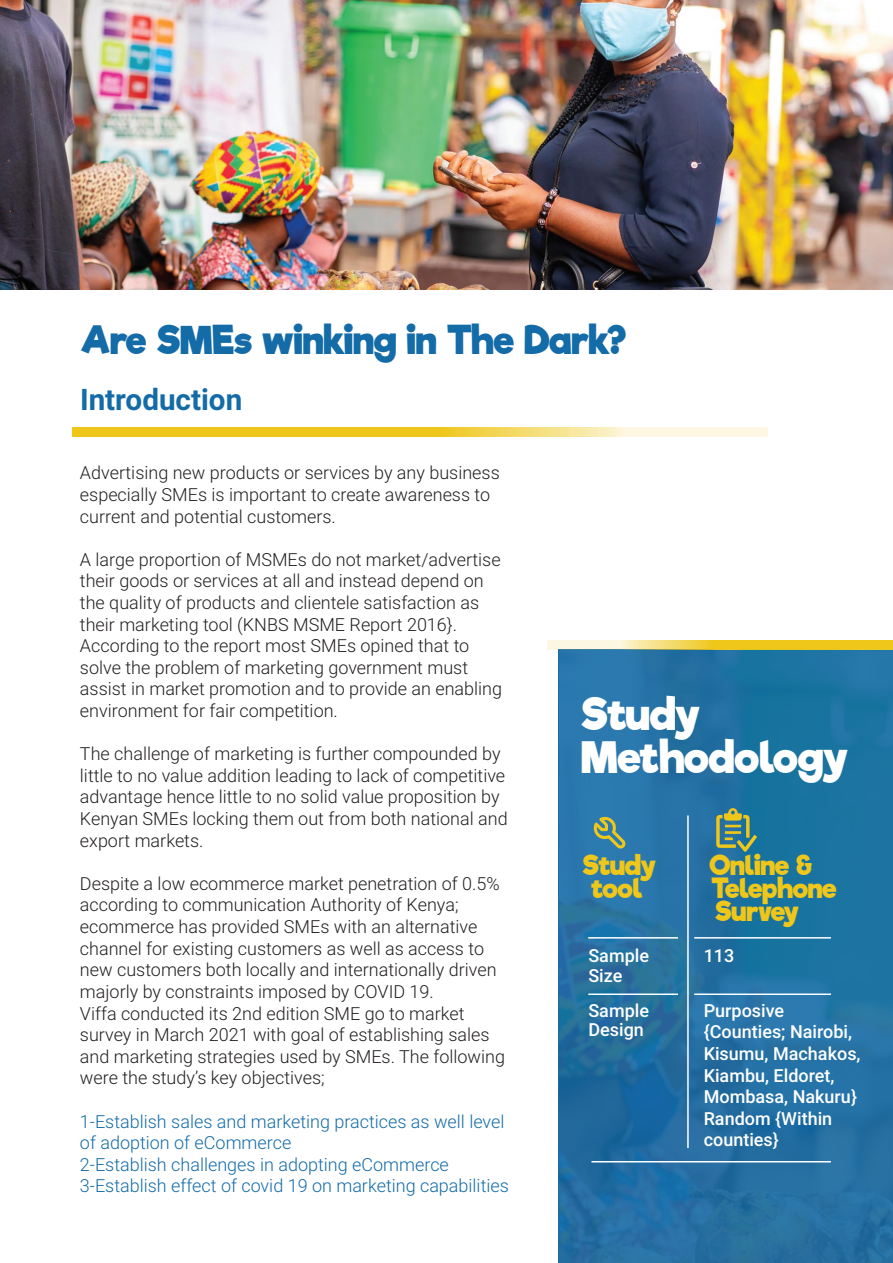
<style>
.page{position:relative;width:893px;height:1263px;background:#fff}
.page>*{position:absolute;margin:0;border:0;box-sizing:border-box;transform-origin:0 0}
.t1{font:700 42.3px/43.7px "Riffic Free";letter-spacing:-.01em;color:#fff}
.t2{font:700 37.5px "Riffic Free";letter-spacing:-.005em;color:#136ba7}
.t3{font:700 29.7px "Roboto";color:#136ba7}
.t4{font:700 26.25px/23.1px "Riffic Free";letter-spacing:-.005em;color:#efc71a;text-align:center}
.t5{font:300 18px/21.6px "Roboto";color:#231f20}
.t6{font:300 18px/21.6px "Roboto";color:#136ba7}
.t7{font:500 18px/21.6px "Roboto";color:#fff}
</style>
<div class="page">
<svg style="left:72px;top:427px;width:696px;height:10px;background:#f3d65c"></svg>
<svg style="left:547px;top:640px;width:346px;height:10px;background:#f3d75e"></svg>
<img style="left:0;top:1px;width:893px;height:289px">
<img style="left:560px;top:649px;width:333px;height:614px">
<svg style="left:593px;top:814px;width:33px;height:35px"></svg>
<svg style="left:716px;top:807px;width:41px;height:45px;background:#638d72"></svg>
<hr style="left:687px;top:815px;width:2px;height:333px;background:#fff">
<hr style="left:588px;top:937px;width:90px;height:1px;background:#fff">
<hr style="left:694px;top:937px;width:137px;height:1px;background:#fff">
<hr style="left:591px;top:1161px;width:240px;height:1px;background:#fff">
<hr style="left:588px;top:993px;width:90px;height:2px;background:#fff">
<hr style="left:694px;top:993px;width:137px;height:2px;background:#fff">
<h2 class="t2" style="left:81px;top:318px;width:547px">Are SMEs winking in The Dark?</h2>
<h3 class="t3" style="left:80px;top:378px;width:164px">Introduction</h3>
<p class="t5" style="left:80px;top:462px;width:421px">Advertising new products or services by any business especially SMEs is important to create awareness to current and potential customers.</p>
<p class="t5" style="left:80px;top:548px;width:424px">A large proportion of MSMEs do not market/advertise their goods or services at all and instead depend on the quality of products and clientele satisfaction as their marketing tool (KNBS MSME Report 2016}.<br>According to the report most SMEs opined that to solve the problem of marketing government must assist in market promotion and to provide an enabling environment for fair competition.</p>
<p class="t5" style="left:80px;top:742px;width:429px">The challenge of marketing is further compounded by little to no value addition leading to lack of competitive advantage hence little to no solid value proposition by Kenyan SMEs locking them out from both national and export markets.</p>
<p class="t5" style="left:80px;top:872px;width:427px">Despite a low ecommerce market penetration of 0.5% according to communication Authority of Kenya; ecommerce has provided SMEs with an alternative channel for existing customers as well as access to new customers both locally and internationally driven majorly by constraints imposed by COVID 19.<br>Viffa conducted its 2nd edition SME go to market survey in March 2021 with goal of establishing sales and marketing strategies used by SMEs. The following were the study’s key objectives;</p>
<p class="t6" style="left:80px;top:1110px;width:430px">1-Establish sales and marketing practices as well level of adoption of eCommerce<br>2-Establish challenges in adopting eCommerce 3-Establish effect of covid 19 on marketing capabilities</p>
<h1 class="t1" style="left:581px;top:693px;width:269px">Study<br>Methodology</h1>
<h3 class="t4" style="left:582px;top:854px;width:75px">Study tool</h3>
<h3 class="t4" style="left:709px;top:854px;width:129px;text-align:left">Online &amp;<br>Telephone<br>Survey</h3>
<p class="t7" style="left:588px;top:945px;width:62px;line-height:19.4px">Sample<br>Size</p>
<p class="t7" style="left:704px;top:944px;width:32px">113</p>
<p class="t7" style="left:588px;top:1000px;width:62px;line-height:19.4px">Sample<br>Design</p>
<p class="t7" style="left:704px;top:999px;width:158px">Purposive {Counties; Nairobi,<br>Kisumu, Machakos,<br>Kiambu, Eldoret,<br>Mombasa, Nakuru}<br>Random {Within counties}</p>
</div>
